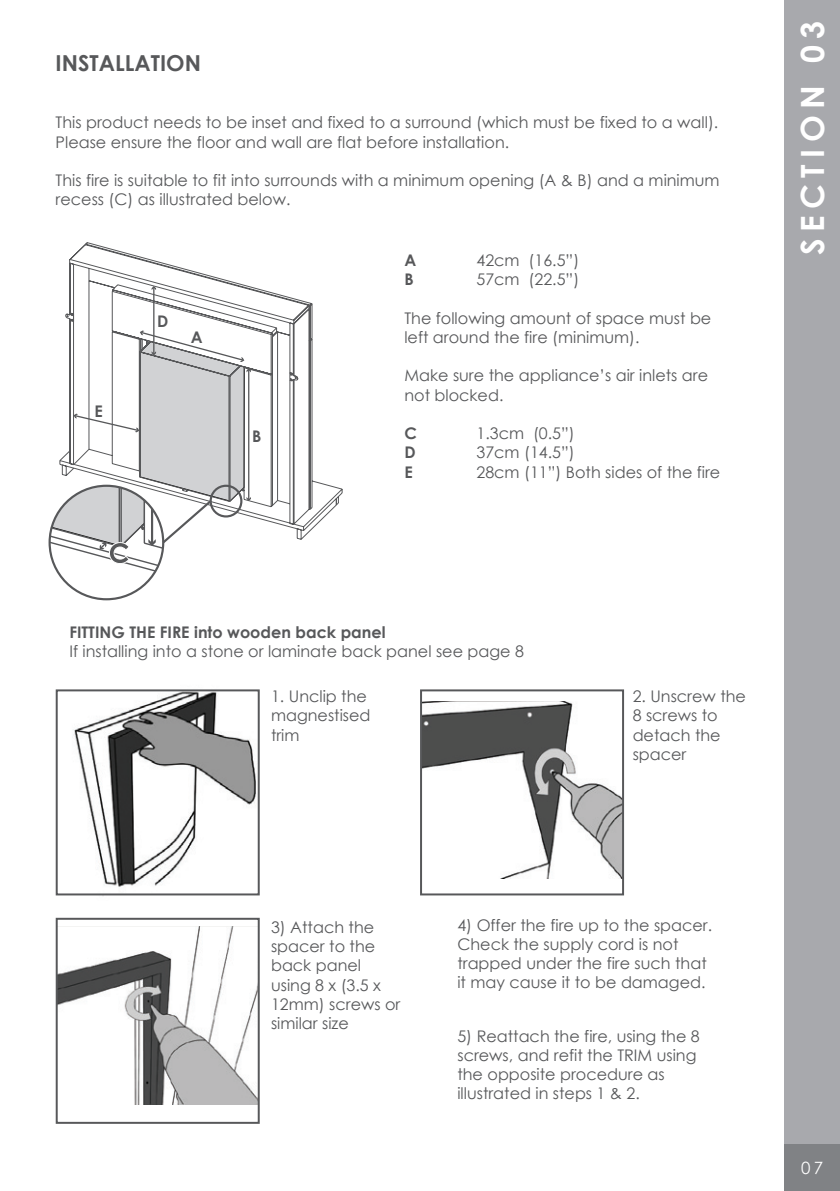
<style>
.page{position:relative;width:840px;height:1191px;background:#fff}
.page>*{position:absolute;margin:0;border:0;box-sizing:border-box;transform-origin:0 0}
.t1{font:700 32px "Century Gothic";letter-spacing:.2em;color:#fff}
.t2{font:700 22px "Century Gothic";color:#57585a}
.t3{font:17px "Century Gothic";color:#fff}
.t4{font:16px/19.2px "Century Gothic";color:#57585a}
.t5{font:700 16px "Century Gothic";color:#57585a}
</style>
<div class="page">
<div style="left:783px;top:0;width:56px;height:1189px;background:#a8a9ad"></div>
<div style="left:783px;top:1144px;width:56px;height:47px;background:#808285"></div>
<svg style="left:65px;top:242px;width:278px;height:298px"></svg>
<hr style="left:153px;top:287px;width:1px;height:67px;background:#57585a">
<svg style="left:151px;top:286px;width:5px;height:4px"></svg>
<svg style="left:50px;top:330px;width:201px;height:269px"></svg>
<img style="left:55px;top:689px;width:205px;height:207px">
<div style="left:56px;top:689px;width:203px;height:206px;border:2px solid #57585a"></div>
<img style="left:59px;top:927px;width:197px;height:177px">
<div style="left:56px;top:917px;width:203px;height:206px;border:2px solid #57585a"></div>
<img style="left:423px;top:702px;width:197px;height:176px">
<div style="left:420px;top:689px;width:203px;height:206px;border:2px solid #57585a"></div>
<h2 class="t2" style="left:56px;top:46px;width:147px">INSTALLATION</h2>
<p class="t4" style="left:56px;top:113px;width:663px">This product needs to be inset and fixed to a surround (which must be fixed to a wall).<br>Please ensure the floor and wall are flat before installation.</p>
<p class="t4" style="left:56px;top:170px;width:665px">This fire is suitable to fit into surrounds with a minimum opening (A &amp; B) and a minimum recess (C) as illustrated below.</p>
<p class="t5" style="left:95px;top:399px;width:10px">E</p>
<p class="t5" style="left:157px;top:309px;width:13px">D</p>
<p class="t5" style="left:191px;top:325px;width:13px">A</p>
<p class="t5" style="left:252px;top:424px;width:11px">B</p>
<p class="t5" style="left:404px;top:248px;width:13px">A</p>
<p class="t4" style="left:476px;top:250px;width:104px">42cm (16.5”)</p>
<p class="t5" style="left:404px;top:267px;width:11px">B</p>
<p class="t4" style="left:476px;top:270px;width:104px">57cm (22.5”)</p>
<p class="t4" style="left:404px;top:308px;width:308px">The following amount of space must be left around the fire (minimum).</p>
<p class="t4" style="left:404px;top:366px;width:305px">Make sure the appliance’s air inlets are not blocked.</p>
<p class="t5" style="left:404px;top:421px;width:14px">C</p>
<p class="t4" style="left:476px;top:423px;width:100px">1.3cm (0.5”)</p>
<p class="t5" style="left:404px;top:440px;width:13px">D</p>
<p class="t4" style="left:476px;top:443px;width:100px">37cm (14.5”)</p>
<p class="t5" style="left:404px;top:459px;width:10px">E</p>
<p class="t4" style="left:476px;top:462px;width:245px">28cm (11”) Both sides of the fire</p>
<h1 class="t1" style="left:787px;top:255px;width:235px;rotate:-90deg">SECTION 03</h1>
<p class="t5" style="left:69px;top:619px;width:317px">FITTING THE FIRE into wooden back panel</p>
<p class="t4" style="left:69px;top:641px;width:456px">If installing into a stone or laminate back panel see page 8</p>
<p class="t4" style="left:271px;top:686px;width:101px">1. Unclip the magnestised trim</p>
<p class="t4" style="left:632px;top:686px;width:115px">2. Unscrew the<br>8 screws to detach the spacer</p>
<p class="t4" style="left:271px;top:917px;width:131px">3) Attach the spacer to the back panel using 8 x (3.5 x<br>12mm) screws or similar size</p>
<p class="t4" style="left:457px;top:915px;width:256px">4) Offer the fire up to the spacer.<br>Check the supply cord is not trapped under the fire such that it may cause it to be damaged.</p>
<p class="t4" style="left:457px;top:1026px;width:244px">5) Reattach the fire, using the 8 screws, and refit the TRIM using the opposite procedure as illustrated in steps 1 &amp; 2.</p>
<p class="t3" style="left:800px;top:1156px;width:24px">07</p>
</div>
